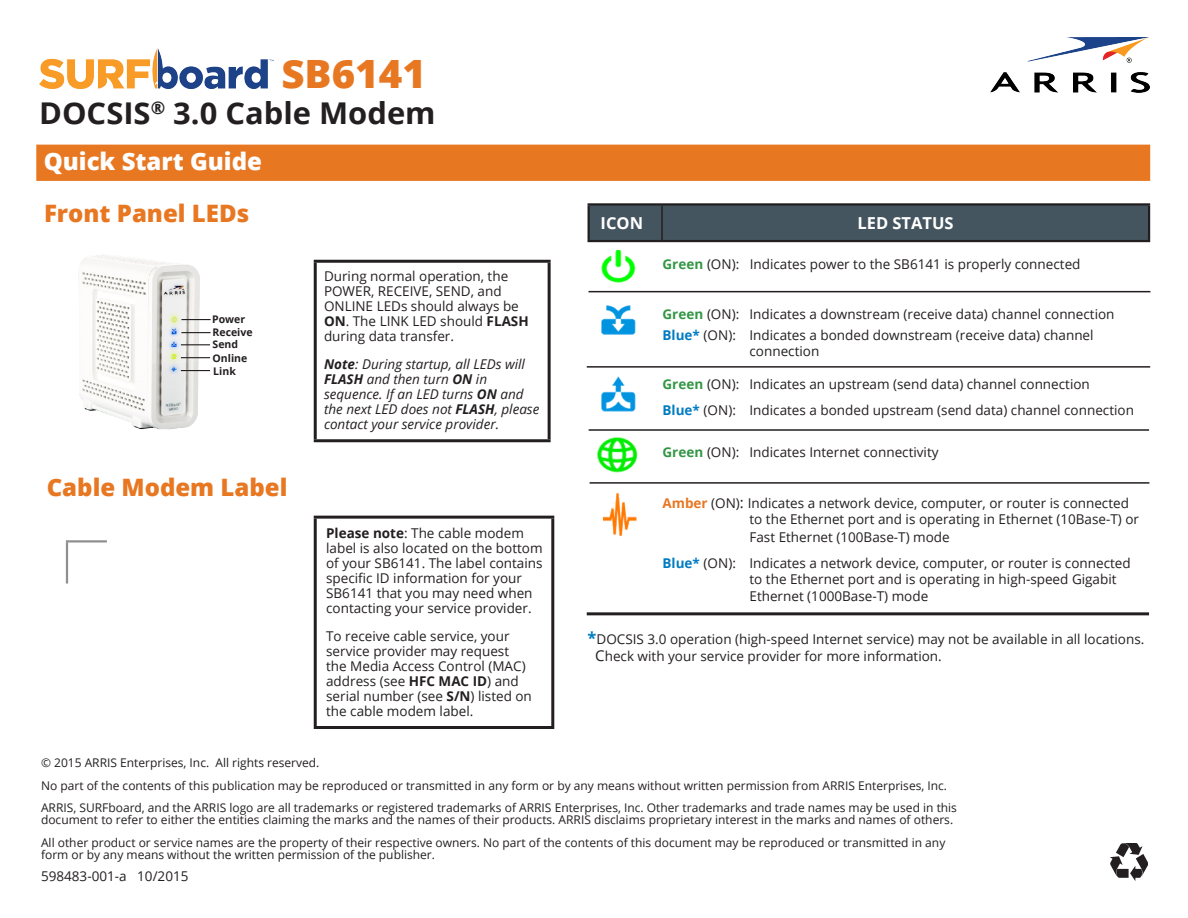
<style>
.page{position:relative;width:1188px;height:918px;background:#fff}
.page>*{position:absolute;margin:0;border:0;box-sizing:border-box;transform-origin:0 0}
.t1{font:800 39px "Open Sans";color:#e87722}
.t2{font:700 30px "Open Sans";color:#231f20}
.t3{font:800 24px "Open Sans";color:#e87722}
.t4{font:800 24px "Open Sans";color:#fff}
.t5{font:700 16.5px "Open Sans";color:#fff}
.t6{font:13.5px/15px "Open Sans";color:#231f20}
.t7{font:italic 13.5px/15px "Open Sans";color:#231f20}
.Legal_attribution{font:12px/12px "Open Sans";color:#231f20}
.t8{font:700 10.5px "Open Sans";color:#231f20}
.s1{font-weight:700}
.s2{font-weight:700;color:#349645}
.s3{font-weight:700;color:#007cc2}
.s4{font-weight:700;color:#e87722}
.s5{font-size:15px}
.s6{font-weight:700;font-size:16.5px;color:#007cc2}
</style>
<div class="page">
<img style="left:79px;top:255px;width:132px;height:175px">
<img style="left:1110px;top:844px;width:38px;height:36px">
<div style="left:590px;top:206px;width:558px;height:34px;background:#45555f"></div>
<hr style="left:588px;top:203px;width:74px;height:3px;background:#231f20">
<hr style="left:588px;top:206px;width:2px;height:34px;background:#231f20">
<hr style="left:662px;top:203px;width:488px;height:3px;background:#231f20">
<hr style="left:1148px;top:206px;width:2px;height:34px;background:#231f20">
<hr style="left:588px;top:240px;width:74px;height:2px;background:#231f20">
<hr style="left:662px;top:240px;width:488px;height:2px;background:#231f20">
<hr style="left:661px;top:206px;width:2px;height:34px;background:#231f20">
<img style="left:601px;top:251px;width:34px;height:32px">
<img style="left:601px;top:305px;width:35px;height:30px">
<img style="left:602px;top:377px;width:33px;height:34px">
<img style="left:598px;top:437px;width:39px;height:36px">
<hr style="left:587px;top:612px;width:562px;height:3px;background:#231f20">
<hr style="left:589px;top:291px;width:561px;height:1px;background:#231f20">
<hr style="left:589px;top:429px;width:560px;height:2px;background:#231f20">
<hr style="left:590px;top:482px;width:559px;height:2px;background:#231f20">
<hr style="left:66px;top:543px;width:2px;height:41px;background:#231f20">
<hr style="left:587px;top:366px;width:563px;height:2px;background:#231f20">
<img style="left:604px;top:492px;width:33px;height:44px">
<hr style="left:314px;top:516px;width:240px;height:3px;background:#231f20">
<hr style="left:314px;top:519px;width:3px;height:207px;background:#231f20">
<hr style="left:551px;top:519px;width:3px;height:207px;background:#231f20">
<hr style="left:314px;top:726px;width:240px;height:3px;background:#231f20">
<hr style="left:66px;top:540px;width:41px;height:3px;background:#231f20">
<img style="left:39px;top:48px;width:234px;height:41px">
<div style="left:37px;top:145px;width:1112px;height:35px;background:#e87722"></div>
<div style="left:36px;top:145px;width:1114px;height:36px;border:2px solid #e87722"></div>
<hr style="left:181px;top:319px;width:30px;height:1px;background:#231f20">
<hr style="left:181px;top:332px;width:30px;height:1px;background:#231f20">
<svg style="left:181px;top:344px;width:29px;height:1px"></svg>
<svg style="left:181px;top:357px;width:29px;height:1px"></svg>
<svg style="left:181px;top:370px;width:29px;height:1px"></svg>
<img style="left:991px;top:38px;width:159px;height:55px">
<hr style="left:314px;top:260px;width:237px;height:3px;background:#231f20">
<hr style="left:314px;top:263px;width:3px;height:176px;background:#231f20">
<hr style="left:548px;top:263px;width:3px;height:176px;background:#231f20">
<hr style="left:314px;top:439px;width:237px;height:3px;background:#231f20">
<p class="t1" style="left:281px;top:45px;width:146px">SB6141</p>
<p class="t2" style="left:39px;top:92px;width:398px">DOCSIS<sup>®</sup> 3.0 Cable Modem</p>
<p class="t4" style="left:44px;top:143px;width:220px">Quick Start Guide</p>
<p class="t3" style="left:44px;top:195px;width:207px">Front Panel LEDs</p>
<p class="t8" style="left:212px;top:312px;width:35px">Power</p>
<p class="t8" style="left:213px;top:324px;width:42px">Receive</p>
<p class="t8" style="left:213px;top:337px;width:27px">Send</p>
<p class="t8" style="left:213px;top:351px;width:36px">Online</p>
<p class="t8" style="left:213px;top:363px;width:24px">Link</p>
<p class="t3" style="left:47px;top:469px;width:242px">Cable Modem Label</p>
<p class="t6" style="left:324px;top:268px;width:206px">During normal operation, the<br>POWER, RECEIVE, SEND, and<br>ONLINE LEDs should always be<br><span class="s1">ON</span>. The LINK LED should <span class="s1">FLASH </span>during data transfer.</p>
<p class="t7" style="left:324px;top:357px;width:217px"><span class="s1">Note</span>: During startup, all LEDs will<br><span class="s1">FLASH</span> and then turn <span class="s1">ON</span> in sequence. If an LED turns <span class="s1">ON</span> and the next LED does not <span class="s1">FLASH</span>, please contact your service provider.</p>
<p class="t6" style="left:326px;top:525px;width:218px"><span class="s1">Please note</span>: The cable modem label is also located on the bottom of your SB6141. The label contains specific ID information for your<br>SB6141 that you may need when contacting your service provider.</p>
<p class="t6" style="left:326px;top:628px;width:207px">To receive cable service, your service provider may request the Media Access Control (MAC) address (see <span class="s1">HFC MAC ID</span>) and serial number (see <span class="s1">S/N</span>) listed on the cable modem label.</p>
<p class="t5" style="left:601px;top:211px;width:44px">ICON</p>
<p class="t5" style="left:857px;top:211px;width:98px">LED STATUS</p>
<p class="t6" style="left:663px;top:256px;width:419px"><span class="s2">Green</span> (ON): Indicates power to the SB6141 is properly connected</p>
<p class="t6" style="left:663px;top:306px;width:454px"><span class="s2">Green</span> (ON): Indicates a downstream (receive data) channel connection</p>
<p class="t6" style="left:750px;top:326px;width:346px;line-height:16.5px;text-indent:-87px"><span class="s3">Blue*</span> (ON): Indicates a bonded downstream (receive data) channel connection</p>
<p class="t6" style="left:663px;top:376px;width:429px"><span class="s2">Green</span> (ON): Indicates an upstream (send data) channel connection</p>
<p class="t6" style="left:663px;top:402px;width:473px"><span class="s3">Blue*</span> (ON): Indicates a bonded upstream (send data) channel connection</p>
<p class="t6" style="left:663px;top:444px;width:278px"><span class="s2">Green</span> (ON): Indicates Internet connectivity</p>
<p class="t6" style="left:750px;top:494px;width:391px;line-height:16.5px;text-indent:-87px"><span class="s4">Amber</span> (ON)<span class="s5">:</span> Indicates a network device, computer, or router is connected to the Ethernet port and is operating in Ethernet (10Base-T) or</p>
<p class="t6" style="left:750px;top:529px;width:202px">Fast Ethernet (100Base-T) mode</p>
<p class="t6" style="left:750px;top:554px;width:383px;line-height:16.5px;text-indent:-87px"><span class="s3">Blue*</span> (ON): Indicates a network device, computer, or router is connected to the Ethernet port and is operating in high-speed Gigabit<br>Ethernet (1000Base-T) mode</p>
<p class="t6" style="left:595px;top:631px;width:551px;line-height:16.5px;text-indent:-8px"><span class="s6">*</span>DOCSIS 3.0 operation (high-speed Internet service) may not be available in all locations.<br><span class="s5">C</span>heck with your service provider for more information.</p>
<p class="Legal_attribution" style="left:41px;top:757px;width:280px">© 2015 ARRIS Enterprises, Inc. All rights reserved.</p>
<p class="Legal_attribution" style="left:41px;top:779px;width:908px">No part of the contents of this publication may be reproduced or transmitted in any form or by any means without written permission from ARRIS Enterprises, Inc.</p>
<p class="Legal_attribution" style="left:41px;top:802px;width:917px">ARRIS, SURFboard, and the ARRIS logo are all trademarks or registered trademarks of ARRIS Enterprises, Inc. Other trademarks and trade names may be used in this document to refer to either the entities claiming the marks and the names of their products. ARRIS disclaims proprietary interest in the marks and names of others.</p>
<p class="Legal_attribution" style="left:41px;top:836px;width:906px">All other product or service names are the property of their respective owners. No part of the contents of this document may be reproduced or transmitted in any form or by any means without the written permission of the publisher.</p>
<p class="t6" style="left:41px;top:869px;width:149px">598483-001-a 10/2015</p>
</div>
